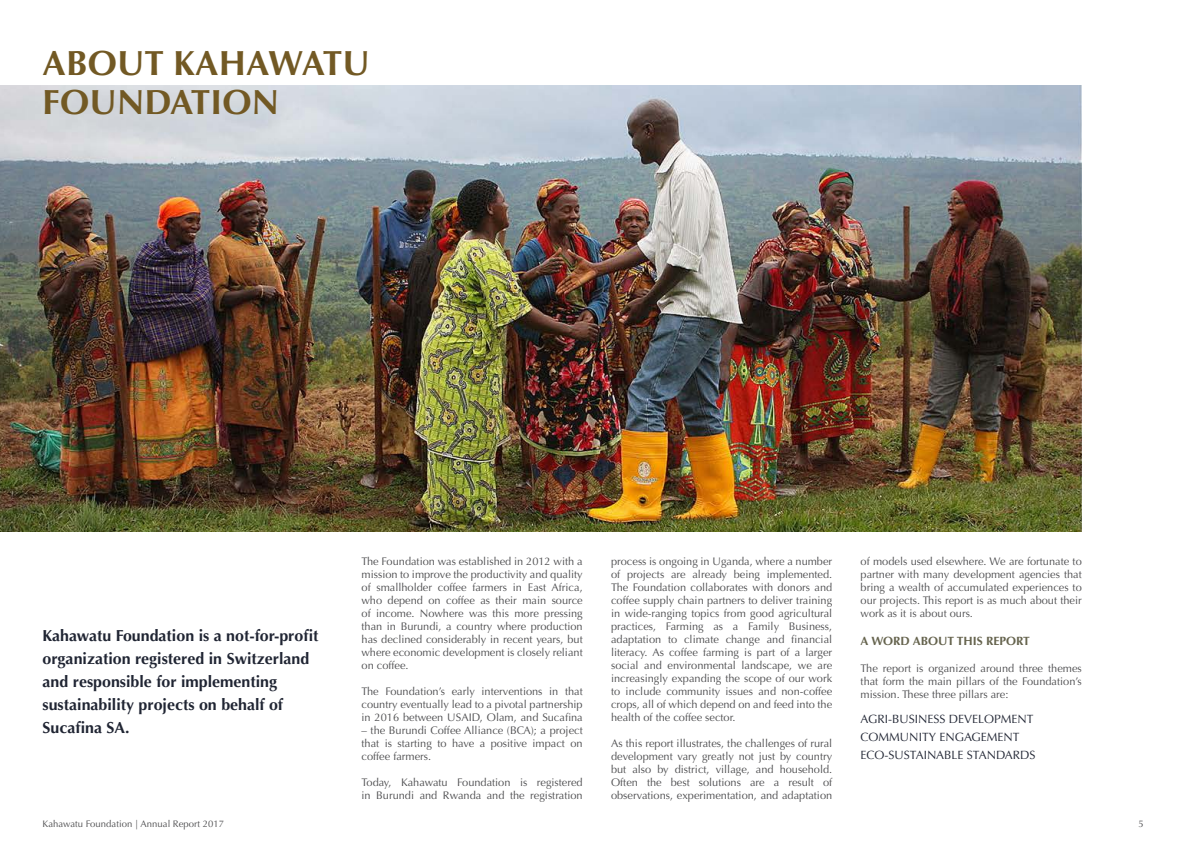
<style>
.page{position:relative;width:1191px;height:842px;background:#fff}
.page>*{position:absolute;margin:0;border:0;box-sizing:border-box;transform-origin:0 0}
.t1{font:700 35px/39px "Optima";letter-spacing:.005em;color:#725924}
.t2{font:700 16px/23px "Optima";color:#202533}
.t3{font:12px/18px "Optima";color:#202533}
.t4{font:700 12px "Optima";color:#65634d}
.t5{font:11px/13px "Optima";color:#4d4d4f;text-align:justify}
.t6{font:9.5px "Optima";letter-spacing:.005em;color:#4d4d4f}
</style>
<div class="page">
<img style="left:0;top:85px;width:1081px;height:446px">
<h1 class="t1" style="left:43px;top:44px;width:329px">ABOUT KAHAWATU<br>FOUNDATION</h1>
<h2 class="t2" style="left:43px;top:624px;width:277px">Kahawatu Foundation is a not-for-profit organization registered in Switzerland and responsible for implementing sustainability projects on behalf of Sucafina SA.</h2>
<p class="t5" style="left:361px;top:555px;width:223px">The Foundation was established in 2012 with a mission to improve the productivity and quality of smallholder coffee farmers in East Africa, who depend on coffee as their main source of income. Nowhere was this more pressing than in Burundi, a country where production has declined considerably in recent years, but where economic development is closely reliant on coffee.</p>
<p class="t5" style="left:361px;top:685px;width:223px">The Foundation’s early interventions in that country eventually lead to a pivotal partnership in 2016 between USAID, Olam, and Sucafina</p>
<p class="t5" style="left:361px;top:724px;width:223px">– the Burundi Coffee Alliance (BCA); a project that is starting to have a positive impact on coffee farmers.</p>
<p class="t5" style="left:361px;top:776px;width:223px">Today, Kahawatu Foundation is registered in Burundi and Rwanda and the registration</p>
<p class="t5" style="left:611px;top:555px;width:223px">process is ongoing in Uganda, where a number of projects are already being implemented.<br>The Foundation collaborates with donors and coffee supply chain partners to deliver training in wide-ranging topics from good agricultural practices, Farming as a Family Business, adaptation to climate change and financial literacy. As coffee farming is part of a larger social and environmental landscape, we are increasingly expanding the scope of our work to include community issues and non-coffee crops, all of which depend on and feed into the health of the coffee sector.</p>
<p class="t5" style="left:611px;top:737px;width:223px">As this report illustrates, the challenges of rural development vary greatly not just by country but also by district, village, and household.<br>Often the best solutions are a result of observations, experimentation, and adaptation</p>
<p class="t5" style="left:860px;top:555px;width:223px">of models used elsewhere. We are fortunate to partner with many development agencies that bring a wealth of accumulated experiences to our projects. This report is as much about their work as it is about ours.</p>
<p class="t4" style="left:860px;top:634px;width:171px">A WORD ABOUT THIS REPORT</p>
<p class="t5" style="left:860px;top:662px;width:223px">The report is organized around three themes that form the main pillars of the Foundation’s mission. These three pillars are:</p>
<p class="t3" style="left:860px;top:710px;width:176px">AGRI-BUSINESS DEVELOPMENT<br>COMMUNITY ENGAGEMENT<br>ECO-SUSTAINABLE STANDARDS</p>
<p class="t6" style="left:43px;top:818px;width:183px">Kahawatu Foundation | Annual Report 2017</p>
<p class="t6" style="left:1138px;top:818px;width:7px">5</p>
</div>
